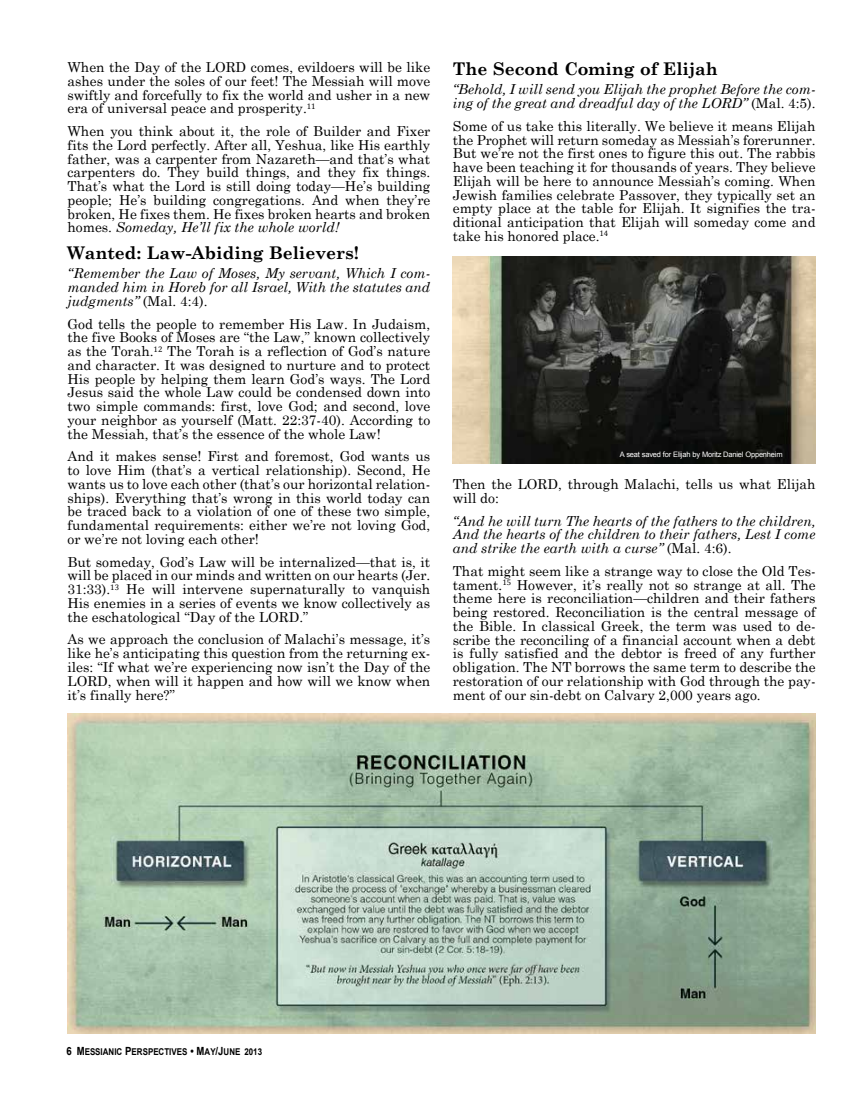
<style>
.page{position:relative;width:855px;height:1103px;background:#fff}
.page>*{position:absolute;margin:0;border:0;box-sizing:border-box;transform-origin:0 0}
.t1{font:700 17.5px "Century Schoolbook";color:#000}
.t2{font:13.75px/13.8px "Century Schoolbook";color:#000;text-align:justify}
.t3{font:italic 13.75px/13.8px "Century Schoolbook";color:#000;text-align:justify}
.t4{font:700 9.38px "Arial";color:#000;scale:.85 1}
.t5{font:7.5px "Arial";letter-spacing:-.025em;color:#fff}
.s1{font-style:italic}
.s2{font-style:normal}
.s3{font-size:11.25px}
</style>
<div class="page">
<img style="left:68px;top:713px;width:747px;height:320px">
<img style="left:453px;top:256px;width:363px;height:207px">
<p class="t2" style="left:68px;top:60px;width:364px">When the Day of the LORD comes, evildoers will be like ashes under the soles of our feet! The Messiah will move swiftly and forcefully to fix the world and usher in a new era of universal peace and prosperity.<sup>11</sup></p>
<p class="t2" style="left:68px;top:124px;width:364px">When you think about it, the role of Builder and Fixer fits the Lord perfectly. After all, Yeshua, like His earthly father, was a carpenter from Nazareth—and that’s what carpenters do. They build things, and they fix things.<br>That’s what the Lord is still doing today—He’s building people; He’s building congregations. And when they’re broken, He fixes them. He fixes broken hearts and broken homes. <span class="s1">Someday, He’ll fix the whole world!</span></p>
<p class="t1" style="left:68px;top:242px;width:293px">Wanted: Law-Abiding Believers!</p>
<p class="t3" style="left:68px;top:266px;width:364px">“Remember the Law of Moses, My servant, Which I com&shy;manded him in Horeb for all Israel, With the statutes and judgments” <span class="s2">(Mal. 4:4).</span></p>
<p class="t2" style="left:67px;top:316px;width:364px">God tells the people to remember His Law. In Judaism, the five Books of Moses are “the Law,” known collectively as the Torah.<sup>12</sup> The Torah is a reflection of God’s nature and character. It was designed to nurture and to protect His people by helping them learn God’s ways. The Lord Jesus said the whole Law could be condensed down into two simple commands: first, love God; and second, love your neighbor as yourself (Matt. 22:37-40). According to the Messiah, that’s the essence of the whole Law!</p>
<p class="t2" style="left:67px;top:449px;width:364px">And it makes sense! First and foremost, God wants us to love Him (that’s a vertical relationship). Second, He wants us to love each other (that’s our horizontal relation&shy;ships). Everything that’s wrong in this world today can be traced back to a violation of one of these two simple, fundamental requirements: either we’re not loving God, or we’re not loving each other!</p>
<p class="t2" style="left:67px;top:554px;width:364px">But someday, God’s Law will be internalized—that is, it will be placed in our minds and written on our hearts (Jer.<br>31:33).<sup>13</sup> He will intervene supernaturally to vanquish His enemies in a series of events we know collectively as the eschatological “Day of the LORD.”</p>
<p class="t2" style="left:67px;top:632px;width:364px">As we approach the conclusion of Malachi’s message, it’s like he’s anticipating this question from the returning ex&shy;iles: “If what we’re experiencing now isn’t the Day of the LORD, when will it happen and how will we know when it’s finally here?”</p>
<p class="t1" style="left:453px;top:58px;width:267px">The Second Coming of Elijah</p>
<p class="t3" style="left:453px;top:82px;width:364px">“Behold, I will send you Elijah the prophet Before the com&shy;ing of the great and dreadful day of the LORD” <span class="s2">(Mal. 4:5).</span></p>
<p class="t2" style="left:453px;top:119px;width:364px">Some of us take this literally. We believe it means Elijah the Prophet will return someday as Messiah’s forerunner.<br>But we’re not the first ones to figure this out. The rabbis have been teaching it for thousands of years. They believe Elijah will be here to announce Messiah’s coming. When Jewish families celebrate Passover, they typically set an empty place at the table for Elijah. It signifies the tra&shy;ditional anticipation that Elijah will someday come and take his honored place.<sup>14</sup></p>
<p class="t5" style="left:620px;top:449px;width:164px">A seat saved for Elijah by Moritz Daniel Oppenheim</p>
<p class="t2" style="left:453px;top:477px;width:364px">Then the LORD, through Malachi, tells us what Elijah will do:</p>
<p class="t3" style="left:453px;top:513px;width:364px">“And he will turn The hearts of the fathers to the children, And the hearts of the children to their fathers, Lest I come and strike the earth with a curse” <span class="s2">(Mal. 4:6).</span></p>
<p class="t2" style="left:453px;top:563px;width:364px">That might seem like a strange way to close the Old Tes&shy;tament.<sup>15</sup> However, it’s really not so strange at all. The theme here is reconciliation—children and their fathers being restored. Reconciliation is the central message of the Bible. In classical Greek, the term was used to de&shy;scribe the reconciling of a financial account when a debt is fully satisfied and the debtor is freed of any further obligation. The NT borrows the same term to describe the restoration of our relationship with God through the pay&shy;ment of our sin-debt on Calvary 2,000 years ago.</p>
<p class="t4" style="left:67px;top:1045px;width:232px"><span class="s3">6 M</span>ESSIANIC <span class="s3">P</span>ERSPECTIVES <span class="s3">• M</span>AY<span class="s3">/J</span>UNE 2013</p>
</div>
